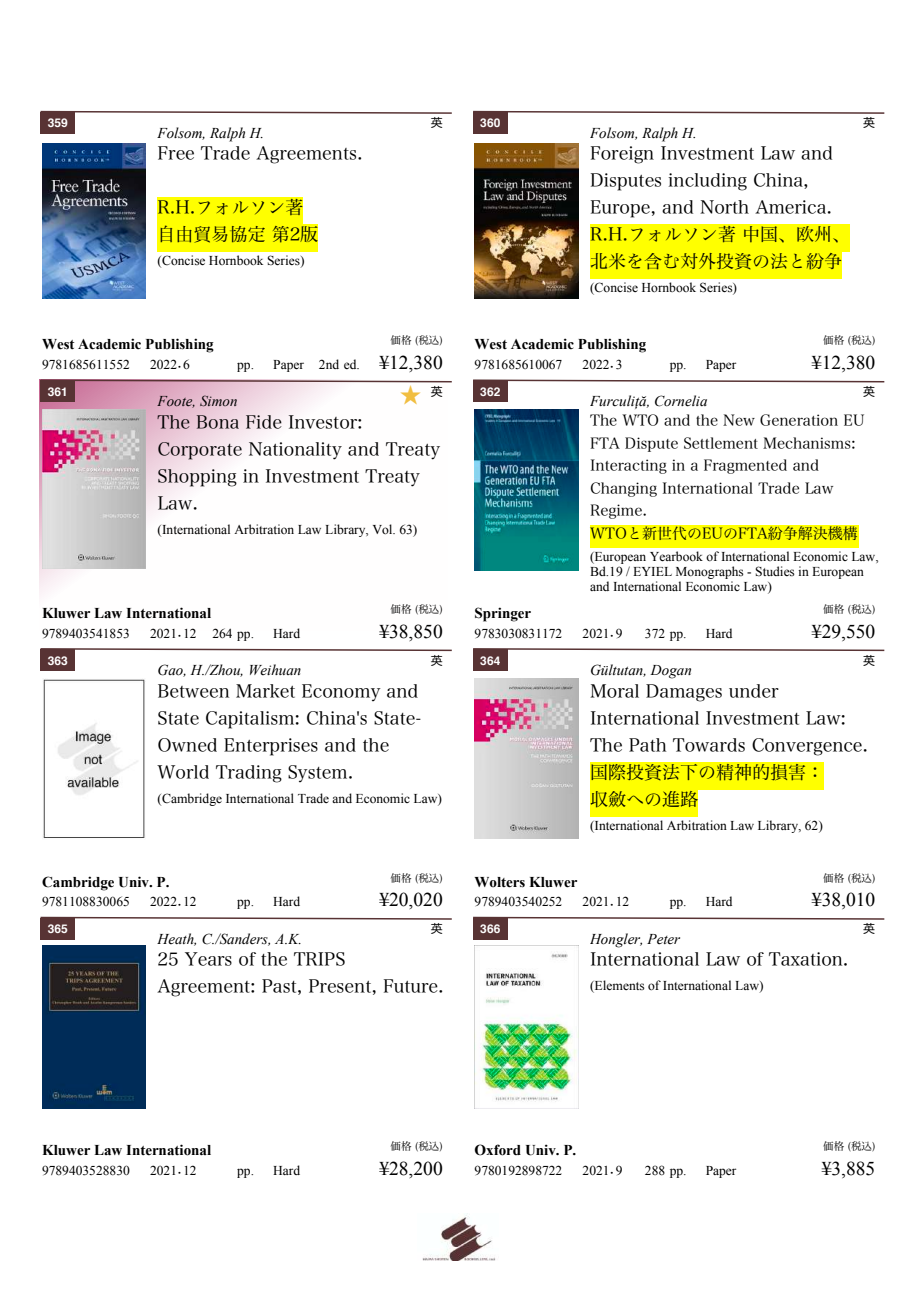
<style>
.page{position:relative;width:919px;height:1289px;background:#fff}
.page>*{position:absolute;margin:0;border:0;box-sizing:border-box;transform-origin:0 0}
.t1{font:21px "Hira Min Pro N W3";color:#f1be41}
.t2{font:19.5px "Times New Roman";color:#000}
.t3{font:18px/27px "Hira Min Pro N W3";color:#000}
.t4{font:15px/22.5px "Hira Min Pro N W3";color:#000}
.t5{font:700 15px "Times New Roman";color:#000}
.t6{font:italic 15px "Times New Roman";color:#000}
.t7{font:13.5px/15px "Times New Roman";color:#000}
.t8{font:700 12px "Helvetica";color:#fff}
.t9{font:12px "Hira Maru Pro N W4";color:#000}
.t10{font:10.5px "Hira Min Pro N W3";color:#000}
.s1{font-family:"Hira Min Pro N W3"}
</style>
<div class="page">
<div style="left:41px;top:112px;width:34px;height:21px;background:#583334"></div>
<div style="left:158px;top:198px;width:145px;height:27px;background:#ff0"></div>
<div style="left:158px;top:225px;width:160px;height:27px;background:#ff0"></div>
<img style="left:42px;top:144px;width:104px;height:155px">
<svg style="left:40px;top:110px;width:412px;height:5px"></svg>
<div style="left:473px;top:112px;width:34px;height:21px;background:#583334"></div>
<div style="left:590px;top:225px;width:259px;height:27px;background:#ff0"></div>
<div style="left:590px;top:252px;width:252px;height:27px;background:#ff0"></div>
<img style="left:474px;top:144px;width:104px;height:154px">
<svg style="left:473px;top:110px;width:412px;height:5px"></svg>
<svg style="left:39px;top:383px;width:298px;height:212px"></svg>
<div style="left:41px;top:381px;width:34px;height:21px;background:#583334"></div>
<img style="left:42px;top:409px;width:104px;height:160px">
<svg style="left:39px;top:379px;width:413px;height:4px;background:#ad8992"></svg>
<div style="left:473px;top:381px;width:34px;height:21px;background:#583334"></div>
<div style="left:590px;top:525px;width:268px;height:22px;background:#ff0"></div>
<img style="left:474px;top:409px;width:104px;height:161px">
<svg style="left:473px;top:379px;width:412px;height:4px"></svg>
<div style="left:41px;top:649px;width:34px;height:21px;background:#583334"></div>
<img style="left:43px;top:679px;width:103px;height:160px">
<svg style="left:40px;top:648px;width:412px;height:4px"></svg>
<div style="left:473px;top:649px;width:34px;height:21px;background:#583334"></div>
<div style="left:590px;top:762px;width:234px;height:27px;background:#ff0"></div>
<div style="left:590px;top:789px;width:108px;height:27px;background:#ff0"></div>
<img style="left:474px;top:678px;width:104px;height:160px">
<svg style="left:473px;top:648px;width:412px;height:4px"></svg>
<div style="left:41px;top:918px;width:34px;height:21px;background:#583334"></div>
<img style="left:42px;top:945px;width:104px;height:163px">
<svg style="left:40px;top:916px;width:412px;height:4px"></svg>
<div style="left:473px;top:918px;width:34px;height:21px;background:#583334"></div>
<img style="left:474px;top:945px;width:104px;height:163px">
<svg style="left:473px;top:916px;width:412px;height:4px"></svg>
<img style="left:422px;top:1213px;width:74px;height:47px">
<p class="t8" style="left:48px;top:118px;width:22px">359</p>
<p class="t6" style="left:158px;top:124px;width:108px">Folsom, Ralph H.</p>
<h3 class="t3" style="left:158px;top:138px;width:207px">Free Trade Agreements.</h3>
<h3 class="t3" style="left:158px;top:192px;width:162px">R.H.フォルソン著自由貿易協定 第2版</h3>
<p class="t7" style="left:158px;top:253px;width:148px">(Concise Hornbook Series)</p>
<p class="t9" style="left:431px;top:112px;width:13px">英</p>
<p class="t8" style="left:480px;top:118px;width:22px">360</p>
<p class="t6" style="left:590px;top:124px;width:108px">Folsom, Ralph H.</p>
<h3 class="t3" style="left:590px;top:138px;width:261px">Foreign Investment Law and<br>Disputes including China,<br>Europe, and North America.<br>R.H.フォルソン著 中国、欧州、北米を含む対外投資の法と紛争</h3>
<p class="t7" style="left:590px;top:280px;width:148px">(Concise Hornbook Series)</p>
<p class="t9" style="left:863px;top:112px;width:13px">英</p>
<p class="t5" style="left:42px;top:336px;width:173px">West Academic Publishing</p>
<p class="t10" style="left:390px;top:331px;width:54px">価格 (税込)</p>
<p class="t5" style="left:474px;top:336px;width:173px">West Academic Publishing</p>
<p class="t10" style="left:823px;top:331px;width:54px">価格 (税込)</p>
<p class="t7" style="left:42px;top:357px;width:89px">9781685611552</p>
<p class="t7" style="left:150px;top:357px;width:41px">2022<span class="s1">.</span>6</p>
<p class="t7" style="left:237px;top:357px;width:124px">pp. Paper 2nd ed.</p>
<h2 class="t2" style="left:379px;top:351px;width:65px">¥12,380</h2>
<p class="t7" style="left:474px;top:357px;width:89px">9781685610067</p>
<p class="t7" style="left:582px;top:357px;width:41px">2022<span class="s1">.</span>3</p>
<p class="t7" style="left:669px;top:357px;width:68px">pp. Paper</p>
<h2 class="t2" style="left:811px;top:351px;width:65px">¥12,380</h2>
<p class="t8" style="left:48px;top:387px;width:22px">361</p>
<p class="t6" style="left:158px;top:393px;width:81px">Foote, Simon</p>
<h1 class="t1" style="left:400px;top:377px;width:22px">★</h1>
<h3 class="t3" style="left:158px;top:407px;width:284px">The Bona Fide Investor:<br>Corporate Nationality and Treaty<br>Shopping in Investment Treaty<br>Law.</h3>
<p class="t7" style="left:158px;top:522px;width:261px">(International Arbitration Law Library, Vol. 63)</p>
<p class="t9" style="left:431px;top:381px;width:13px">英</p>
<p class="t8" style="left:480px;top:387px;width:22px">362</p>
<p class="t9" style="left:863px;top:381px;width:13px">英</p>
<p class="t6" style="left:590px;top:393px;width:119px">Furculiță, Cornelia</p>
<p class="t4" style="left:590px;top:408px;width:276px">The WTO and the New Generation EU<br>FTA Dispute Settlement Mechanisms:<br>Interacting in a Fragmented and<br>Changing International Trade Law<br>Regime.<br>WTOと新世代のEUのFTA紛争解決機構</p>
<p class="t7" style="left:590px;top:549px;width:290px">(European Yearbook of International Economic Law,<br>Bd.19 / EYIEL Monographs - Studies in European and International Economic Law)</p>
<p class="t5" style="left:42px;top:604px;width:171px">Kluwer Law International</p>
<p class="t10" style="left:390px;top:600px;width:54px">価格 (税込)</p>
<p class="t5" style="left:474px;top:604px;width:58px">Springer</p>
<p class="t10" style="left:823px;top:600px;width:54px">価格 (税込)</p>
<p class="t7" style="left:42px;top:625px;width:89px">9789403541853</p>
<p class="t7" style="left:150px;top:625px;width:105px">2021<span class="s1">.</span>12 264 pp.</p>
<p class="t7" style="left:273px;top:625px;width:28px">Hard</p>
<h2 class="t2" style="left:379px;top:620px;width:65px">¥38,850</h2>
<p class="t7" style="left:474px;top:625px;width:89px">9783030831172</p>
<p class="t7" style="left:582px;top:625px;width:41px">2021<span class="s1">.</span>9</p>
<p class="t7" style="left:645px;top:625px;width:43px">372 pp.</p>
<p class="t7" style="left:705px;top:625px;width:28px">Hard</p>
<h2 class="t2" style="left:811px;top:620px;width:65px">¥29,550</h2>
<p class="t8" style="left:48px;top:655px;width:22px">363</p>
<p class="t9" style="left:431px;top:649px;width:13px">英</p>
<p class="t6" style="left:158px;top:661px;width:145px">Gao, H./Zhou, Weihuan</p>
<h3 class="t3" style="left:158px;top:675px;width:265px">Between Market Economy and<br>State Capitalism: China's State-<br>Owned Enterprises and the<br>World Trading System.</h3>
<p class="t7" style="left:158px;top:790px;width:286px">(Cambridge International Trade and Economic Law)</p>
<p class="t8" style="left:480px;top:655px;width:22px">364</p>
<p class="t9" style="left:863px;top:649px;width:13px">英</p>
<p class="t6" style="left:590px;top:661px;width:103px">Gültutan, Dogan</p>
<h3 class="t3" style="left:590px;top:675px;width:279px">Moral Damages under<br>International Investment Law:<br>The Path Towards Convergence.国際投資法下の精神的損害：<br>収斂への進路</h3>
<p class="t7" style="left:590px;top:817px;width:234px">(International Arbitration Law Library, 62)</p>
<p class="t5" style="left:42px;top:873px;width:129px">Cambridge Univ. P.</p>
<p class="t10" style="left:390px;top:868px;width:54px">価格 (税込)</p>
<p class="t5" style="left:474px;top:873px;width:104px">Wolters Kluwer</p>
<p class="t10" style="left:823px;top:868px;width:54px">価格 (税込)</p>
<p class="t7" style="left:42px;top:894px;width:89px">9781108830065</p>
<p class="t7" style="left:150px;top:894px;width:48px">2022<span class="s1">.</span>12</p>
<p class="t7" style="left:237px;top:894px;width:64px">pp. Hard</p>
<h2 class="t2" style="left:379px;top:888px;width:65px">¥20,020</h2>
<p class="t7" style="left:474px;top:894px;width:89px">9789403540252</p>
<p class="t7" style="left:582px;top:894px;width:48px">2021<span class="s1">.</span>12</p>
<p class="t7" style="left:669px;top:894px;width:64px">pp. Hard</p>
<h2 class="t2" style="left:811px;top:888px;width:65px">¥38,010</h2>
<p class="t8" style="left:48px;top:924px;width:22px">365</p>
<p class="t9" style="left:431px;top:918px;width:13px">英</p>
<p class="t6" style="left:158px;top:930px;width:146px">Heath, C./Sanders, A.K.</p>
<h3 class="t3" style="left:158px;top:944px;width:288px">25 Years of the TRIPS<br>Agreement: Past, Present, Future.</h3>
<p class="t8" style="left:480px;top:924px;width:22px">366</p>
<p class="t6" style="left:590px;top:930px;width:91px">Hongler, Peter</p>
<h3 class="t3" style="left:590px;top:944px;width:260px">International Law of Taxation.</h3>
<p class="t7" style="left:590px;top:978px;width:175px">(Elements of International Law)</p>
<p class="t9" style="left:863px;top:918px;width:13px">英</p>
<p class="t5" style="left:42px;top:1141px;width:171px">Kluwer Law International</p>
<p class="t7" style="left:42px;top:1162px;width:89px">9789403528830</p>
<p class="t7" style="left:150px;top:1162px;width:48px">2021<span class="s1">.</span>12</p>
<p class="t7" style="left:237px;top:1162px;width:64px">pp. Hard</p>
<p class="t10" style="left:390px;top:1137px;width:54px">価格 (税込)</p>
<h2 class="t2" style="left:379px;top:1157px;width:65px">¥28,200</h2>
<p class="t5" style="left:474px;top:1141px;width:103px">Oxford Univ. P.</p>
<p class="t7" style="left:474px;top:1162px;width:89px">9780192898722</p>
<p class="t7" style="left:582px;top:1162px;width:41px">2021<span class="s1">.</span>9</p>
<p class="t7" style="left:645px;top:1162px;width:43px">288 pp.</p>
<p class="t7" style="left:705px;top:1162px;width:32px">Paper</p>
<p class="t10" style="left:823px;top:1137px;width:54px">価格 (税込)</p>
<h2 class="t2" style="left:821px;top:1157px;width:55px">¥3,885</h2>
</div>
